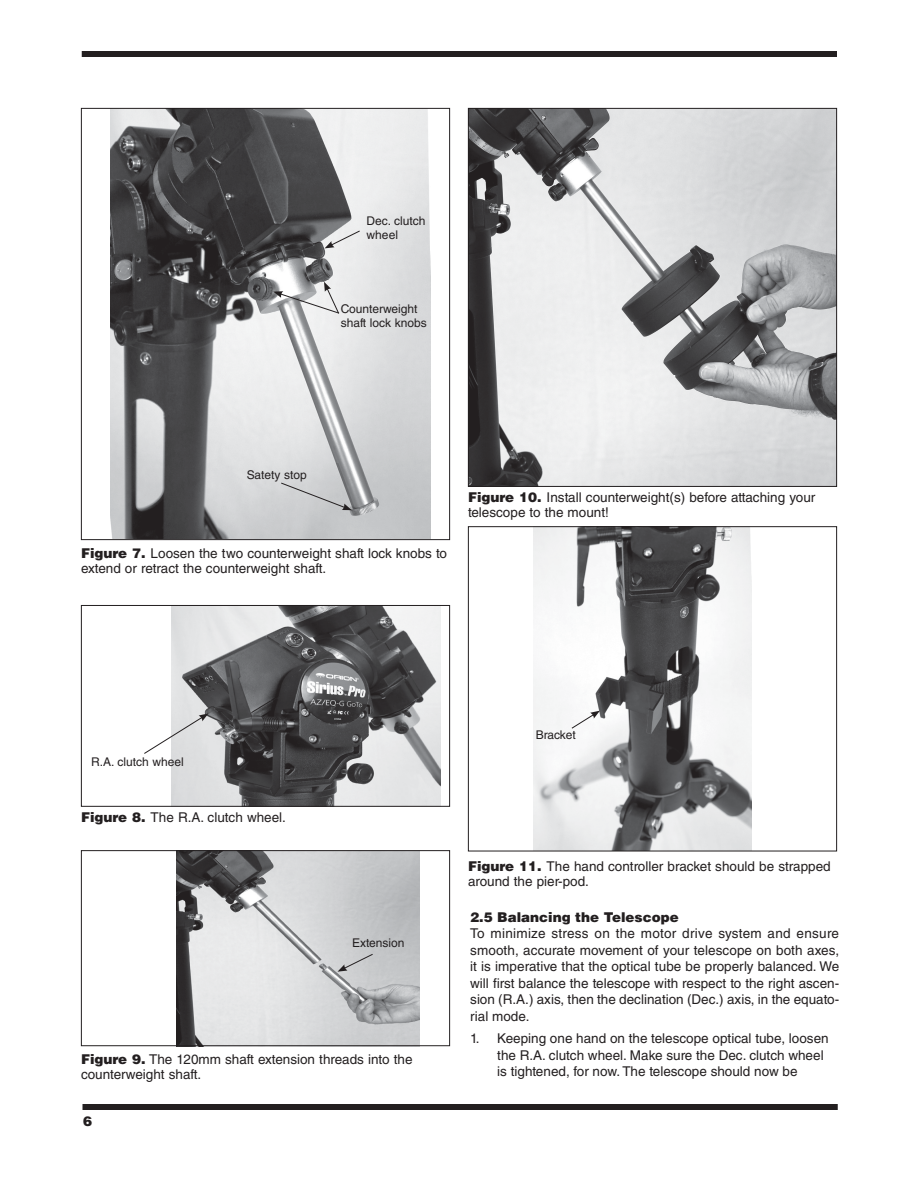
<style>
.page{position:relative;width:918px;height:1188px;background:#fff}
.page>*{position:absolute;margin:0;border:0;box-sizing:border-box;transform-origin:0 0}
.IN_Body_Text{font:13.5px/16.5px "Helvetica LT Std";color:#231f20}
.IN_Body_Numbered{font:13.5px/16.5px "Helvetica LT Std";color:#231f20}
.IN_Section_Subhead{font:900 13.5px "Helvetica LT Std";color:#231f20}
.t1{font:900 13.5px "Helvetica";color:#231f20}
.t2{font:12px/13.5px "Helvetica LT Std";color:#231f20}
.s1{font-family:"Helvetica";font-weight:900}
</style>
<div class="page">
<div style="left:82px;top:51px;width:755px;height:6px;background:#231f20"></div>
<div style="left:82px;top:1104px;width:756px;height:6px;background:#231f20"></div>
<img style="left:110px;top:110px;width:321px;height:428px">
<img style="left:171px;top:607px;width:270px;height:198px">
<div style="left:81px;top:605px;width:369px;height:202px;border:1px solid #231f20"></div>
<img style="left:176px;top:852px;width:244px;height:192px">
<div style="left:81px;top:850px;width:369px;height:196px;border:1px solid #231f20"></div>
<img style="left:534px;top:528px;width:218px;height:321px">
<div style="left:468px;top:526px;width:369px;height:325px;border:1px solid #231f20"></div>
<img style="left:470px;top:110px;width:365px;height:375px">
<div style="left:468px;top:108px;width:369px;height:379px;border:1px solid #231f20"></div>
<svg style="left:280px;top:482px;width:72px;height:28px;background:#bfc0c2"></svg>
<svg style="left:144px;top:713px;width:64px;height:42px"></svg>
<svg style="left:571px;top:711px;width:29px;height:18px"></svg>
<svg style="left:325px;top:230px;width:36px;height:18px"></svg>
<svg style="left:338px;top:953px;width:36px;height:19px"></svg>
<svg style="left:273px;top:282px;width:67px;height:32px"></svg>
<p class="t2" style="left:367px;top:214px;width:60px">Dec. clutch wheel</p>
<p class="t2" style="left:341px;top:302px;width:87px">Counterweight shaft lock knobs</p>
<p class="t2" style="left:247px;top:468px;width:61px">Satety stop</p>
<p class="IN_Body_Text" style="left:81px;top:545px;width:368px;line-height:15px"><span class="s1">Figure 7.</span> Loosen the two counterweight shaft lock knobs to extend or retract the counterweight shaft.</p>
<p class="IN_Body_Text" style="left:468px;top:490px;width:349px;line-height:15px"><span class="s1">Figure 10.</span> Install counterweight(s) before attaching your telescope to the mount!</p>
<p class="t2" style="left:91px;top:755px;width:94px">R.A. clutch wheel</p>
<p class="IN_Body_Text" style="left:81px;top:809px;width:207px"><span class="s1">Figure 8.</span> The R.A. clutch wheel.</p>
<p class="t2" style="left:352px;top:936px;width:54px">Extension</p>
<p class="IN_Body_Text" style="left:81px;top:1052px;width:333px;line-height:15px"><span class="s1">Figure 9.</span> The 120mm shaft extension threads into the counterweight shaft.</p>
<p class="t1" style="left:83px;top:1113px;width:11px">6</p>
<p class="t2" style="left:536px;top:728px;width:42px">Bracket</p>
<p class="IN_Body_Text" style="left:468px;top:858px;width:364px;line-height:15px"><span class="s1">Figure 11.</span> The hand controller bracket should be strapped around the pier-pod.</p>
<h2 class="IN_Section_Subhead" style="left:470px;top:908px;width:210px">2.5 Balancing the Telescope</h2>
<p class="IN_Body_Text" style="left:470px;top:925px;width:371px;text-align:justify">To minimize stress on the motor drive system and ensure smooth, accurate movement of your telescope on both axes, it is imperative that the optical tube be properly balanced. We will first balance the telescope with respect to the right ascen&shy;sion (R.A.) axis, then the declination (Dec.) axis, in the equato&shy;rial mode.</p>
<p class="IN_Body_Numbered" style="left:497px;top:1030px;width:333px;text-indent:-27px">1. Keeping one hand on the telescope optical tube, loosen the R.A. clutch wheel. Make sure the Dec. clutch wheel is tightened, for now. The telescope should now be</p>
</div>
